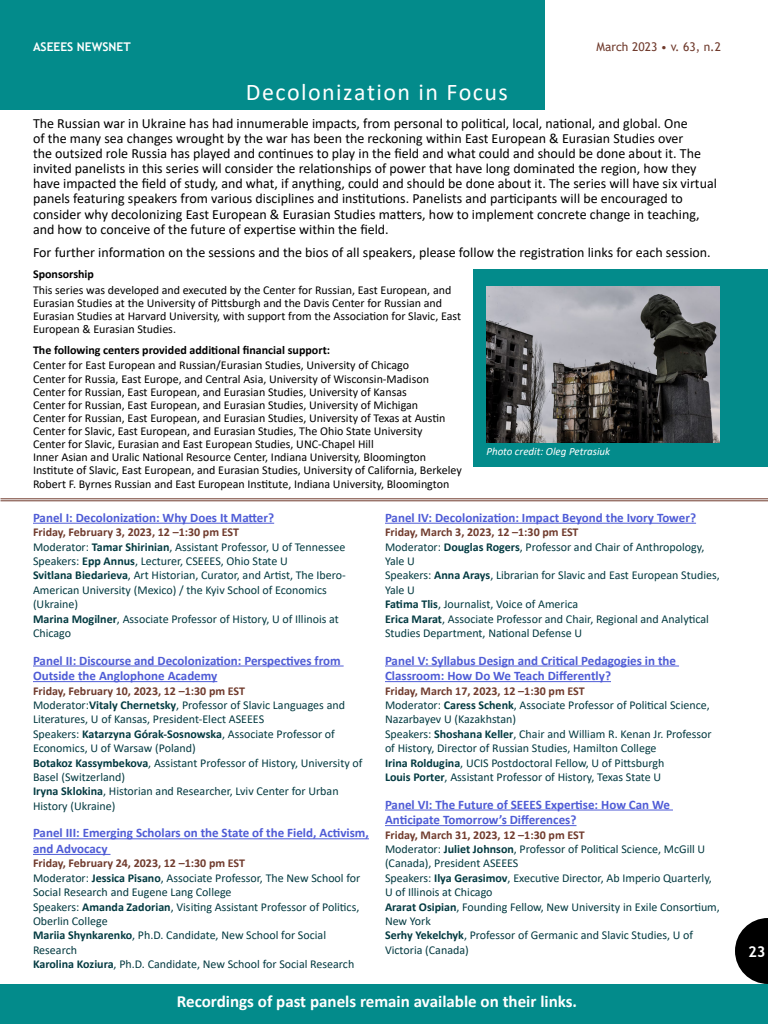
<style>
.page{position:relative;width:768px;height:1024px;background:#fff}
.page>*{position:absolute;margin:0;border:0;box-sizing:border-box;transform-origin:0 0}
.t1{font:24px "Calibri";letter-spacing:.06em;color:#fff}
.t2{font:700 17px "Calibri";color:#fff}
.t3{font:700 15px "Trebuchet MS";color:#fff}
.t4{font:14px/15.1px "Calibri";color:#000}
.t5{font:700 13px/15.6px "Calibri";color:#4f5cd6}
.t6{font:12px/14.4px "Calibri";color:#033a41}
.t7{font:12px/13.2px "Calibri";color:#000}
.t8{font:700 12px "Calibri";color:#000}
.t9{font:12px "Trebuchet MS";color:#703b2d}
.t10{font:700 12px "Trebuchet MS";color:#fff}
.t11{font:italic 11px "Calibri";color:#fff}
.s1{font-weight:700;color:#703b2d}
.s2{font-weight:700}
</style>
<div class="page">
<div style="left:0;top:984px;width:768px;height:40px;background:#038b8b"></div>
<div style="left:0;top:0;width:545px;height:110px;background:#038b8b"></div>
<div style="left:474px;top:270px;width:294px;height:198px;background:#038b8b"></div>
<hr style="left:33px;top:523px;width:241px;height:1px;background:#4f5cd6">
<hr style="left:33px;top:666px;width:311px;height:1px;background:#4f5cd6">
<hr style="left:33px;top:681px;width:184px;height:1px;background:#4f5cd6">
<hr style="left:33px;top:838px;width:336px;height:1px;background:#4f5cd6">
<hr style="left:33px;top:854px;width:77px;height:1px;background:#4f5cd6">
<hr style="left:385px;top:523px;width:311px;height:1px;background:#4f5cd6">
<hr style="left:385px;top:666px;width:294px;height:1px;background:#4f5cd6">
<hr style="left:385px;top:681px;width:226px;height:1px;background:#4f5cd6">
<hr style="left:385px;top:810px;width:288px;height:1px;background:#4f5cd6">
<hr style="left:385px;top:825px;width:192px;height:1px;background:#4f5cd6">
<hr style="left:0;top:498px;width:768px;height:1px;background:#703b2d">
<hr style="left:0;top:500px;width:768px;height:1px;background:#703b2d">
<img style="left:486px;top:287px;width:234px;height:156px">
<svg style="left:735px;top:918px;width:33px;height:66px"></svg>
<p class="t10" style="left:33px;top:39px;width:99px">ASEEES NEWSNET</p>
<p class="t9" style="left:597px;top:39px;width:126px">March 2023 • v. 63, n.2</p>
<h1 class="t1" style="left:246px;top:75px;width:263px">Decolonization in Focus</h1>
<p class="t4" style="left:33px;top:115px;width:685px">The Russian war in Ukraine has had innumerable impacts, from personal to political, local, national, and global. One<br>of the many sea changes wrought by the war has been the reckoning within East European &amp; Eurasian Studies over<br>the outsized role Russia has played and continues to play in the field and what could and should be done about it. The invited panelists in this series will consider the relationships of power that have long dominated the region, how they have impacted the field of study, and what, if anything, could and should be done about it. The series will have six virtual panels featuring speakers from various disciplines and institutions. Panelists and participants will be encouraged to consider why decolonizing East European &amp; Eurasian Studies matters, how to implement concrete change in teaching, and how to conceive of the future of expertise within the field.</p>
<p class="t4" style="left:33px;top:244px;width:679px">For further information on the sessions and the bios of all speakers, please follow the registration links for each session.</p>
<p class="t8" style="left:33px;top:265px;width:62px">Sponsorship</p>
<p class="t7" style="left:33px;top:283px;width:430px;line-height:12.9px">This series was developed and executed by the Center for Russian, East European, and Eurasian Studies at the University of Pittsburgh and the Davis Center for Russian and Eurasian Studies at Harvard University, with support from the Association for Slavic, East European &amp; Eurasian Studies.</p>
<p class="t8" style="left:33px;top:341px;width:299px">The following centers provided additional financial support:</p>
<p class="t7" style="left:33px;top:359px;width:430px">Center for East European and Russian/Eurasian Studies, University of Chicago<br>Center for Russia, East Europe, and Central Asia, University of Wisconsin-Madison Center for Russian, East European, and Eurasian Studies, University of Kansas<br>Center for Russian, East European, and Eurasian Studies, University of Michigan<br>Center for Russian, East European, and Eurasian Studies, University of Texas at Austin Center for Slavic, East European, and Eurasian Studies, The Ohio State University<br>Center for Slavic, Eurasian and East European Studies, UNC-Chapel Hill<br>Inner Asian and Uralic National Resource Center, Indiana University, Bloomington Institute of Slavic, East European, and Eurasian Studies, University of California, Berkeley Robert F. Byrnes Russian and East European Institute, Indiana University, Bloomington</p>
<p class="t11" style="left:486px;top:444px;width:125px">Photo credit: Oleg Petrasiuk</p>
<p class="t5" style="left:33px;top:509px;width:243px">Panel I: Decolonization: Why Does It Matter?</p>
<p class="t6" style="left:33px;top:525px;width:314px"><span class="s1">Friday, February 3, 2023, 12 –1:30 pm EST<br></span>Moderator: <span class="s2">Tamar Shirinian</span>, Assistant Professor, U of Tennessee Speakers: <span class="s2">Epp Annus</span>, Lecturer, CSEEES, Ohio State U<br><span class="s2">Svitlana Biedarieva</span>, Art Historian, Curator, and Artist, The Ibero-American University (Mexico) / the Kyiv School of Economics (Ukraine)<br><span class="s2">Marina Mogilner</span>, Associate Professor of History, U of Illinois at Chicago</p>
<p class="t5" style="left:33px;top:652px;width:309px">Panel II: Discourse and Decolonization: Perspectives from<br>Outside the Anglophone Academy</p>
<p class="t6" style="left:33px;top:683px;width:331px"><span class="s1">Friday, February 10, 2023, 12 –1:30 pm EST<br></span>Moderator:<span class="s2">Vitaly Chernetsky</span>, Professor of Slavic Languages and Literatures, U of Kansas, President-Elect ASEEES<br>Speakers: <span class="s2">Katarzyna Górak-Sosnowska</span>, Associate Professor of Economics, U of Warsaw (Poland)<br><span class="s2">Botakoz Kassymbekova</span>, Assistant Professor of History, University of Basel (Switzerland)<br><span class="s2">Iryna Sklokina</span>, Historian and Researcher, Lviv Center for Urban History (Ukraine)</p>
<p class="t5" style="left:33px;top:825px;width:337px">Panel III: Emerging Scholars on the State of the Field, Activism, and Advocacy</p>
<p class="t6" style="left:33px;top:856px;width:329px"><span class="s1">Friday, February 24, 2023, 12 –1:30 pm EST<br></span>Moderator: <span class="s2">Jessica Pisano</span>, Associate Professor, The New School for Social Research and Eugene Lang College<br>Speakers: <span class="s2">Amanda Zadorian</span>, Visiting Assistant Professor of Politics, Oberlin College<br><span class="s2">Mariia Shynkarenko</span>, Ph.D. Candidate, New School for Social Research<br><span class="s2">Karolina Koziura</span>, Ph.D. Candidate, New School for Social Research</p>
<p class="t5" style="left:385px;top:509px;width:313px">Panel IV: Decolonization: Impact Beyond the Ivory Tower?</p>
<p class="t6" style="left:385px;top:525px;width:336px"><span class="s1">Friday, March 3, 2023, 12 –1:30 pm EST<br></span>Moderator: <span class="s2">Douglas Rogers</span>, Professor and Chair of Anthropology, Yale U<br>Speakers: <span class="s2">Anna Arays</span>, Librarian for Slavic and East European Studies, Yale U<br><span class="s2">Fatima Tlis</span>, Journalist, Voice of America<br><span class="s2">Erica Marat</span>, Associate Professor and Chair, Regional and Analytical Studies Department, National Defense U</p>
<p class="t5" style="left:385px;top:652px;width:293px">Panel V: Syllabus Design and Critical Pedagogies in the<br>Classroom: How Do We Teach Differently?</p>
<p class="t6" style="left:385px;top:683px;width:328px"><span class="s1">Friday, March 17, 2023, 12 –1:30 pm EST<br></span>Moderator: <span class="s2">Caress Schenk</span>, Associate Professor of Political Science, Nazarbayev U (Kazakhstan)<br>Speakers: <span class="s2">Shoshana Keller</span>, Chair and William R. Kenan Jr. Professor of History, Director of Russian Studies, Hamilton College<br><span class="s2">Irina Roldugina</span>, UCIS Postdoctoral Fellow, U of Pittsburgh<br><span class="s2">Louis Porter</span>, Assistant Professor of History, Texas State U</p>
<p class="t5" style="left:385px;top:796px;width:287px">Panel VI: The Future of SEEES Expertise: How Can We<br>Anticipate Tomorrow’s Differences?</p>
<p class="t6" style="left:385px;top:827px;width:336px"><span class="s1">Friday, March 31, 2023, 12 –1:30 pm EST<br></span>Moderator: <span class="s2">Juliet Johnson</span>, Professor of Political Science, McGill U (Canada), President ASEEES<br>Speakers: <span class="s2">Ilya Gerasimov</span>, Executive Director, Ab Imperio Quarterly, U of Illinois at Chicago<br><span class="s2">Ararat Osipian</span>, Founding Fellow, New University in Exile Consortium, New York<br><span class="s2">Serhy Yekelchyk</span>, Professor of Germanic and Slavic Studies, U of Victoria (Canada)</p>
<h2 class="t2" style="left:177px;top:989px;width:402px">Recordings of past panels remain available on their links.</h2>
<p class="t3" style="left:748px;top:942px;width:19px">23</p>
</div>
